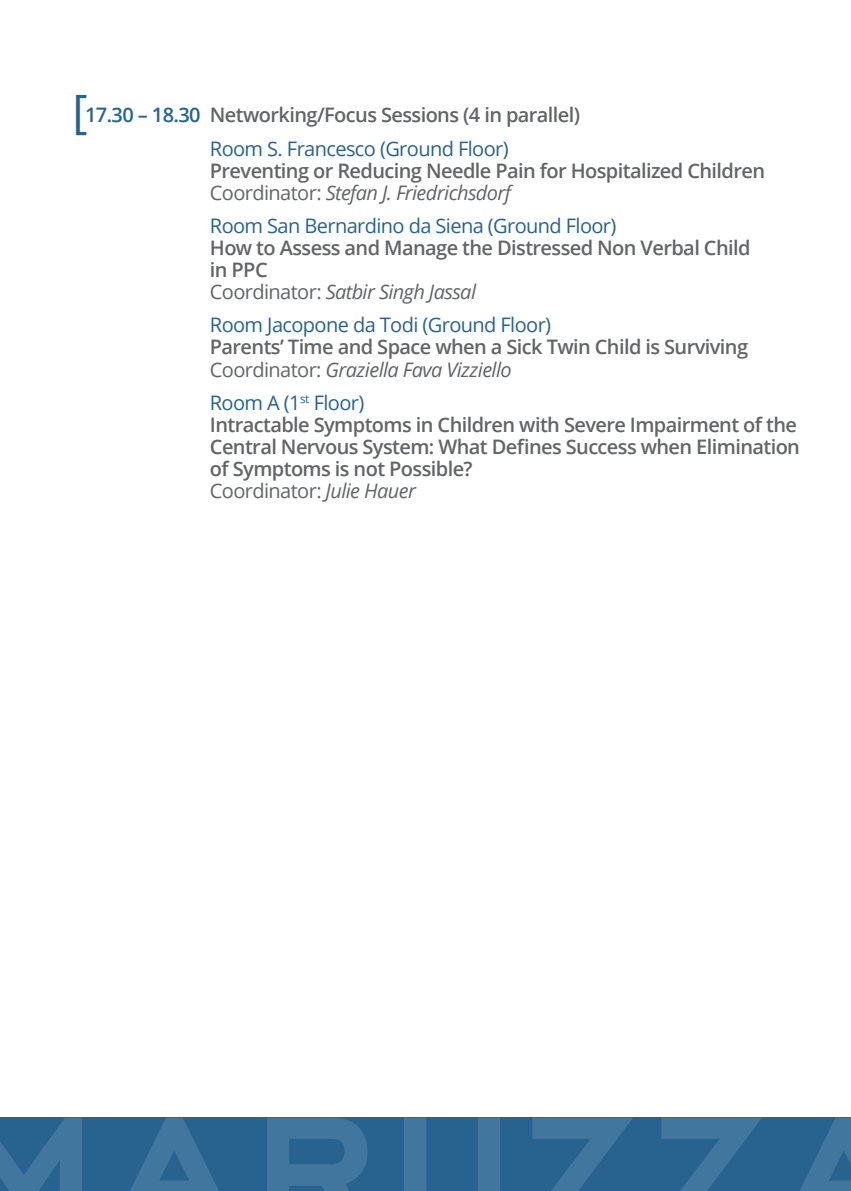
<style>
.page{position:relative;width:851px;height:1191px;background:#fff}
.page>*{position:absolute;margin:0;border:0;box-sizing:border-box;transform-origin:0 0}
.t1{font:46px "Open Sans";color:#28628e}
.t2{font:600 20px/22px "Open Sans";letter-spacing:-.03em;color:#636466}
.t3{font:20px "Open Sans";letter-spacing:-.03em;color:#28628e}
.s1{color:#28628e}
.s2{font-weight:400;color:#28628e}
.s3{font-weight:400}
.s4{font-weight:400;font-style:italic}
</style>
<div class="page">
<div style="left:0;top:1117px;width:850px;height:74px;background:#28628e"></div>
<svg style="left:0;top:1117px;width:82px;height:74px"></svg>
<svg style="left:130px;top:1117px;width:89px;height:74px"></svg>
<svg style="left:267px;top:1117px;width:101px;height:74px"></svg>
<svg style="left:404px;top:1117px;width:96px;height:74px"></svg>
<svg style="left:532px;top:1117px;width:101px;height:74px"></svg>
<svg style="left:661px;top:1117px;width:101px;height:74px"></svg>
<svg style="left:800px;top:1117px;width:50px;height:74px"></svg>
<h1 class="t1" style="left:72px;top:80px;width:17px">[</h1>
<p class="t2" style="left:210px;top:98px;width:372px;line-height:33.4px;text-indent:-125px"><span class="s1">17.30 – 18.30</span> Networking/Focus Sessions (4 in parallel)<br><span class="s2">Room S. Francesco (Ground Floor)</span></p>
<p class="t2" style="left:210px;top:159px;width:556px">Preventing or Reducing Needle Pain for Hospitalized Children<br><span class="s3">Coordinator:</span> <span class="s4">Stefan J. Friedrichsdorf</span></p>
<p class="t3" style="left:210px;top:212px;width:408px">Room San Bernardino da Siena (Ground Floor)</p>
<p class="t2" style="left:210px;top:236px;width:542px">How to Assess and Manage the Distressed Non Verbal Child in PPC<br><span class="s3">Coordinator:</span> <span class="s4">Satbir Singh Jassal</span></p>
<p class="t3" style="left:210px;top:311px;width:343px">Room Jacopone da Todi (Ground Floor)</p>
<p class="t2" style="left:210px;top:336px;width:539px">Parents’ Time and Space when a Sick Twin Child is Surviving<br><span class="s3">Coordinator:</span> <span class="s4">Graziella Fava Vizziello</span></p>
<p class="t2" style="left:210px;top:391px;width:591px"><span class="s2">Room A (1</span><sup>st</sup> <span class="s2">Floor)<br></span>Intractable Symptoms in Children with Severe Impairment of the Central Nervous System: What Defines Success when Elimination of Symptoms is not Possible?<br><span class="s3">Coordinator:</span> <span class="s4">Julie Hauer</span></p>
</div>
